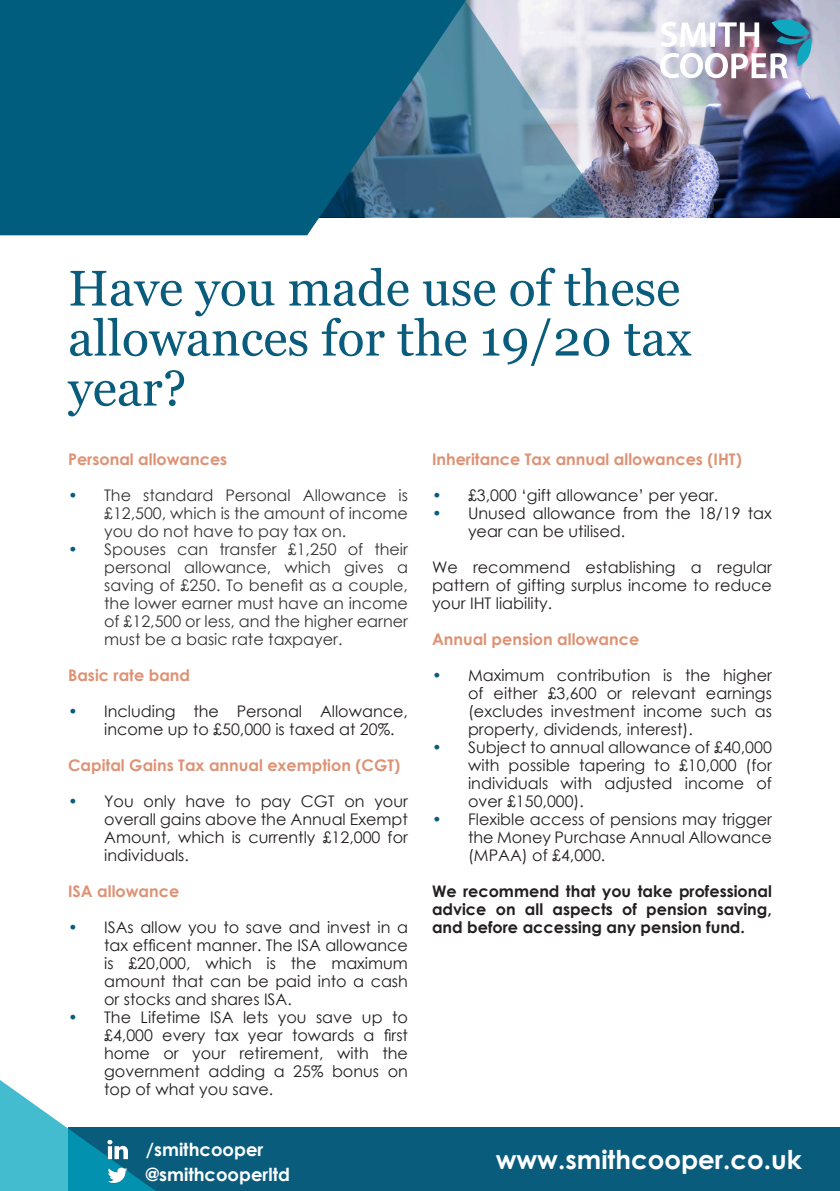
<style>
.page{position:relative;width:840px;height:1191px;background:#fff}
.page>*{position:absolute;margin:0;border:0;box-sizing:border-box;transform-origin:0 0}
.t1{font:50px/50px "Georgia";color:#0a5c7d}
.t2{font:700 26px "Century Gothic";color:#fff}
.t3{font:700 18px "Century Gothic";color:#fff}
.t4{font:16px/18px "Century Gothic";color:#231f20;text-align:justify}
.t5{font:16px/18px "Century Gothic";color:#363636;text-align:justify}
.t6{font:700 16px "Century Gothic";color:#dd9274}
.t7{font:700 16px/18px "Century Gothic";color:#231f20;text-align:justify}
.s1{color:#0a5c7d}
</style>
<div class="page">
<div style="left:68px;top:1127px;width:771px;height:64px;background:#0a5c7d"></div>
<svg style="left:0;top:1080px;width:155px;height:111px"></svg>
<img style="left:105px;top:1137px;width:25px;height:23px">
<img style="left:105px;top:1163px;width:25px;height:22px">
<img style="left:610px;top:0;width:229px;height:217px">
<div style="left:0;top:0;width:466px;height:235px;background:#005d7e"></div>
<svg style="left:318px;top:0;width:292px;height:217px;background:#5b88a0"></svg>
<img style="left:659px;top:19px;width:151px;height:59px">
<p class="t1" style="left:68px;top:264px;width:624px">Have you made use of these allowances for the 19/20 tax year?</p>
<p class="t6" style="left:68px;top:447px;width:161px">Personal allowances</p>
<p class="t5" style="left:104px;top:485px;width:305px;text-indent:-36px"><span class="s1">•</span> The standard Personal Allowance is £12,500, which is the amount of income you do not have to pay tax on.</p>
<p class="t5" style="left:104px;top:539px;width:305px;text-indent:-36px"><span class="s1">•</span> Spouses can transfer £1,250 of their personal allowance, which gives a saving of £250. To benefit as a couple, the lower earner must have an income of £12,500 or less, and the higher earner must be a basic rate taxpayer.</p>
<p class="t6" style="left:68px;top:663px;width:123px">Basic rate band</p>
<p class="t4" style="left:104px;top:701px;width:305px;text-indent:-36px"><span class="s1">•</span> Including the Personal Allowance, income up to £50,000 is taxed at 20%.</p>
<p class="t6" style="left:68px;top:753px;width:333px">Capital Gains Tax annual exemption (CGT)</p>
<p class="t4" style="left:104px;top:791px;width:305px;text-indent:-36px"><span class="s1">•</span> You only have to pay CGT on your overall gains above the Annual Exempt Amount, which is currently £12,000 for individuals.</p>
<p class="t6" style="left:68px;top:879px;width:113px">ISA allowance</p>
<p class="t4" style="left:104px;top:917px;width:305px;text-indent:-36px"><span class="s1">•</span> ISAs allow you to save and invest in a tax efficent manner. The ISA allowance is £20,000, which is the maximum amount that can be paid into a cash or stocks and shares ISA.</p>
<p class="t4" style="left:104px;top:1007px;width:305px;text-indent:-36px"><span class="s1">•</span> The Lifetime ISA lets you save up to £4,000 every tax year towards a first home or your retirement, with the government adding a 25% bonus on top of what you save.</p>
<p class="t3" style="left:146px;top:1135px;width:119px">/smithcooper</p>
<p class="t3" style="left:146px;top:1161px;width:145px">@smithcooperltd</p>
<p class="t6" style="left:432px;top:447px;width:311px">Inheritance Tax annual allowances (IHT)</p>
<p class="t4" style="left:432px;top:485px;width:287px"><span class="s1">•</span> £3,000 ‘gift allowance’ per year.</p>
<p class="t4" style="left:468px;top:503px;width:305px;text-indent:-36px"><span class="s1">•</span> Unused allowance from the 18/19 tax year can be utilised.</p>
<p class="t4" style="left:432px;top:557px;width:341px">We recommend establishing a regular pattern of gifting surplus income to reduce your IHT liability.</p>
<p class="t6" style="left:432px;top:627px;width:209px">Annual pension allowance</p>
<p class="t4" style="left:468px;top:665px;width:305px;text-indent:-36px"><span class="s1">•</span> Maximum contribution is the higher of either £3,600 or relevant earnings (excludes investment income such as property, dividends, interest).</p>
<p class="t4" style="left:468px;top:737px;width:305px;text-indent:-36px"><span class="s1">•</span> Subject to annual allowance of £40,000 with possible tapering to £10,000 (for individuals with adjusted income of over £150,000).</p>
<p class="t4" style="left:468px;top:809px;width:305px;text-indent:-36px"><span class="s1">•</span> Flexible access of pensions may trigger the Money Purchase Annual Allowance (MPAA) of £4,000.</p>
<p class="t7" style="left:432px;top:881px;width:341px">We recommend that you take professional advice on all aspects of pension saving, and before accessing any pension fund.</p>
<p class="t2" style="left:495px;top:1140px;width:307px">www.smithcooper.co.uk</p>
</div>
